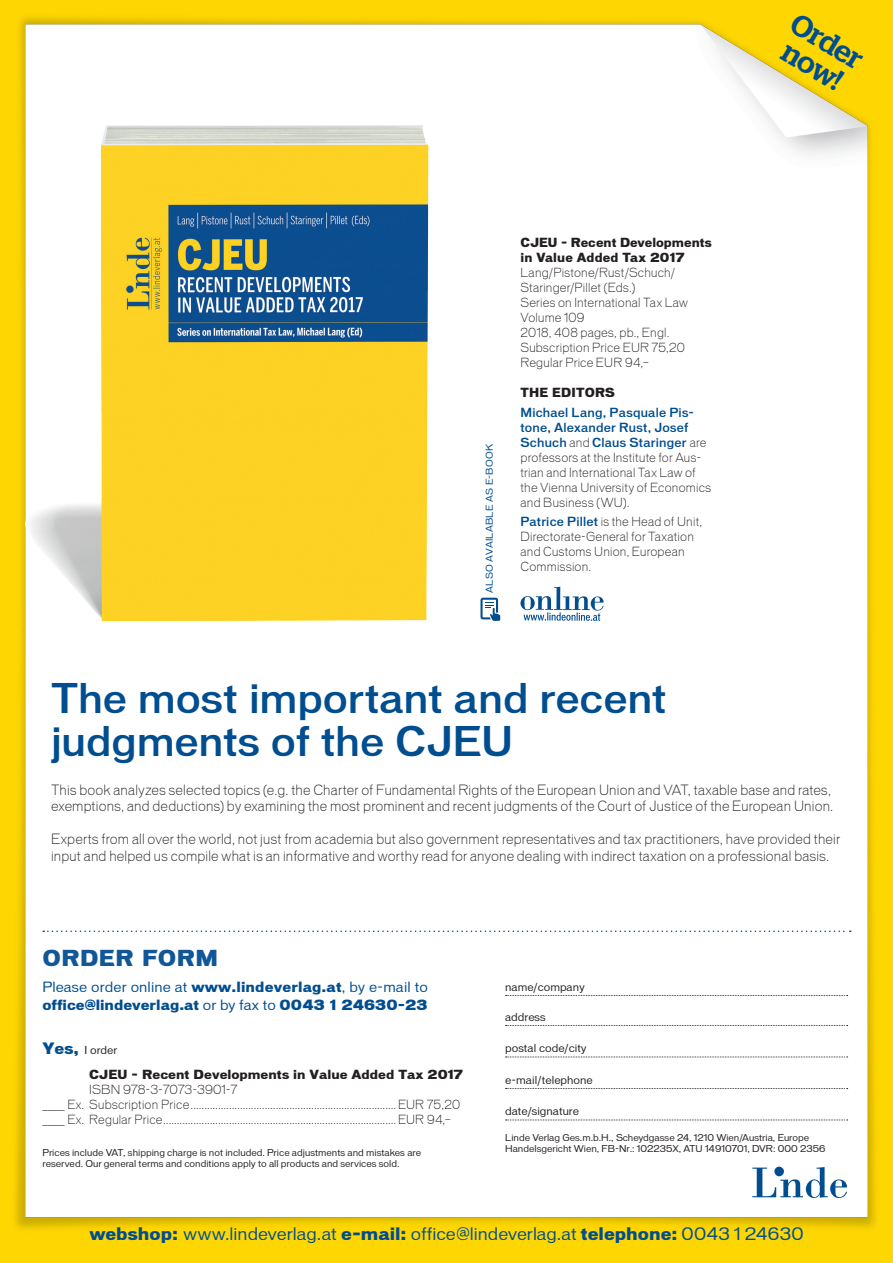
<style>
.page{position:relative;width:893px;height:1263px;background:#fff}
.page>*{position:absolute;margin:0;border:0;box-sizing:border-box;transform-origin:0 0}
.t1{font:500 39px/43.5px "Vonnes";letter-spacing:-.005em;color:#004d8f}
.t2{font:500 30px/28.5px "Stag";color:#004d8f}
.t3{font:700 expanded 21px "Vonnes";letter-spacing:.02em;color:#115798}
.Zeitleiste_Datum{font:16.5px "Vonnes";color:#004d8f}
.t4{font:300 13.5px/16.5px "Vonnes";letter-spacing:.015em;color:#231f20;scale:.96 1}
.t5{font:700 expanded 13.5px/18px "Vonnes";color:#004d8f}
.Autorenbeschreibung{font:300 12px/15px "Vonnes";letter-spacing:.02em;color:#231f20;scale:.96 1}
.BS_Preisvarianten{font:300 12px "Vonnes";letter-spacing:.02em;color:#231f20;scale:.96 1}
.BS_Titel{font:700 expanded 12px/15px "Vonnes";color:#231f20}
.BS_Titel-2{font:700 expanded 12px/15px "Vonnes";color:#231f20;scale:.96 1}
.BS_Titel-3{font:700 expanded 12px "Vonnes";letter-spacing:.02em;color:#231f20;scale:.96 1}
.t6{font:10.5px "Vonnes";color:#231f20}
.Zeitleiste_Datum-2{font:9px/11.2px "Vonnes";color:#231f20}
.t7{font:9px "Vonnes";letter-spacing:.01em;color:#004d8f}
.s1{font-weight:500;color:#004d8f}
.s2{font-weight:400;font-stretch:normal}
.s3{font-weight:700;font-stretch:expanded;font-size:15px;color:#004d8f}
.s4{font-weight:300;font-stretch:normal}
.s5{font-weight:700;font-stretch:expanded}
</style>
<div class="page">
<img style="left:0;top:0;width:893px;height:1263px">
<svg style="left:506px;top:995px;width:342px;height:1px"></svg>
<svg style="left:506px;top:1025px;width:342px;height:1px"></svg>
<svg style="left:506px;top:1056px;width:342px;height:1px"></svg>
<svg style="left:506px;top:1088px;width:342px;height:1px"></svg>
<svg style="left:506px;top:1119px;width:342px;height:1px"></svg>
<svg style="left:752px;top:1167px;width:95px;height:31px"></svg>
<img style="left:26px;top:33px;width:515px;height:640px">
<svg style="left:480px;top:598px;width:20px;height:23px"></svg>
<svg style="left:520px;top:587px;width:84px;height:34px"></svg>
<svg style="left:43px;top:930px;width:808px;height:2px"></svg>
<p class="t7" style="left:484px;top:593px;width:150px;rotate:-90deg">ALSO AVAILABLE AS E-BOOK</p>
<p class="BS_Titel-2" style="left:520px;top:235px;width:201px">CJEU - Recent Developments in Value Added Tax 2017</p>
<p class="Autorenbeschreibung" style="left:520px;top:265px;width:163px">Lang/Pistone/Rust/Schuch/<br>Staringer/Pillet (Eds.)</p>
<p class="Autorenbeschreibung" style="left:520px;top:295px;width:176px">Series on International Tax Law<br>Volume 109</p>
<p class="Autorenbeschreibung" style="left:520px;top:325px;width:157px">2018, 408 pages, pb., Engl.</p>
<p class="Autorenbeschreibung" style="left:520px;top:340px;width:173px">Subscription Price EUR 75,20</p>
<p class="Autorenbeschreibung" style="left:520px;top:355px;width:135px">Regular Price EUR 94,–</p>
<p class="BS_Titel-3" style="left:520px;top:386px;width:100px">THE EDITORS</p>
<p class="Autorenbeschreibung" style="left:520px;top:405px;width:200px"><span class="s1">Michael Lang, Pasquale Pis&shy;tone, Alexander Rust, Josef<br>Schuch</span> and <span class="s1">Claus Staringer</span> are professors at the Institute for Aus&shy;trian and International Tax Law of the Vienna University of Economics and Business (WU).</p>
<p class="Autorenbeschreibung" style="left:520px;top:514px;width:191px"><span class="s1">Patrice Pillet</span> is the Head of Unit,<br>Directorate-General for Taxation and Customs Union, European<br>Commission.</p>
<p class="t2" style="left:801px;top:8px;width:81px;rotate:31deg">Order now!</p>
<p class="t1" style="left:51px;top:676px;width:617px">The most important and recent judgments of the CJEU</p>
<p class="t4" style="left:51px;top:782px;width:816px">This book analyzes selected topics (e.g. the Charter of Fundamental Rights of the European Union and VAT, taxable base and rates, exemptions, and deductions) by examining the most prominent and recent judgments of the Court of Justice of the European Union.</p>
<p class="t4" style="left:51px;top:831px;width:823px">Experts from all over the world, not just from academia but also government representatives and tax practitioners, have provided their input and helped us compile what is an informative and worthy read for anyone dealing with indirect taxation on a professional basis.</p>
<p class="t3" style="left:43px;top:945px;width:177px">ORDER FORM</p>
<p class="t5" style="left:43px;top:978px;width:387px"><span class="s2">Please order online at</span> www.lindeverlag.at<span class="s2">, by e-mail to </span>office@lindeverlag.at <span class="s2">or by fax to</span> 0043 1 24630-23</p>
<p class="t6" style="left:505px;top:981px;width:81px">name/company</p>
<p class="t6" style="left:505px;top:1011px;width:42px">address</p>
<p class="t6" style="left:505px;top:1042px;width:83px">postal code/city</p>
<p class="t6" style="left:505px;top:1074px;width:89px">e-mail/telephone</p>
<p class="t6" style="left:505px;top:1105px;width:75px">date/signature</p>
<p class="Zeitleiste_Datum-2" style="left:505px;top:1132px;width:306px">Linde Verlag Ges.m.b.H., Scheydgasse 24, 1210 Wien/Austria, Europe</p>
<p class="Zeitleiste_Datum-2" style="left:505px;top:1143px;width:322px">Handelsgericht Wien, FB-Nr.: 102235X, ATU 14910701, DVR: 000 2356</p>
<p class="t6" style="left:43px;top:1044px;width:76px"><span class="s3">Yes,</span> I order</p>
<p class="BS_Titel" style="left:89px;top:1067px;width:375px">CJEU - Recent Developments in Value Added Tax 2017<br><span class="s4">ISBN 978-3-7073-3901-7</span></p>
<p class="BS_Preisvarianten" style="left:43px;top:1098px;width:437px">____ Ex. Subscription Price........................................................................... EUR 75,20</p>
<p class="BS_Preisvarianten" style="left:43px;top:1113px;width:426px">____ Ex. Regular Price..................................................................................... EUR 94,–</p>
<p class="Zeitleiste_Datum-2" style="left:43px;top:1147px;width:380px">Prices include VAT, shipping charge is not included. Price adjustments and mistakes are reserved. Our general terms and conditions apply to all products and services sold.</p>
<p class="Zeitleiste_Datum" style="left:89px;top:1224px;width:716px"><span class="s5">webshop:</span> www.lindeverlag.at <span class="s5">e-mail:</span> office@lindeverlag.at <span class="s5">telephone:</span> 0043 1 24630</p>
</div>
